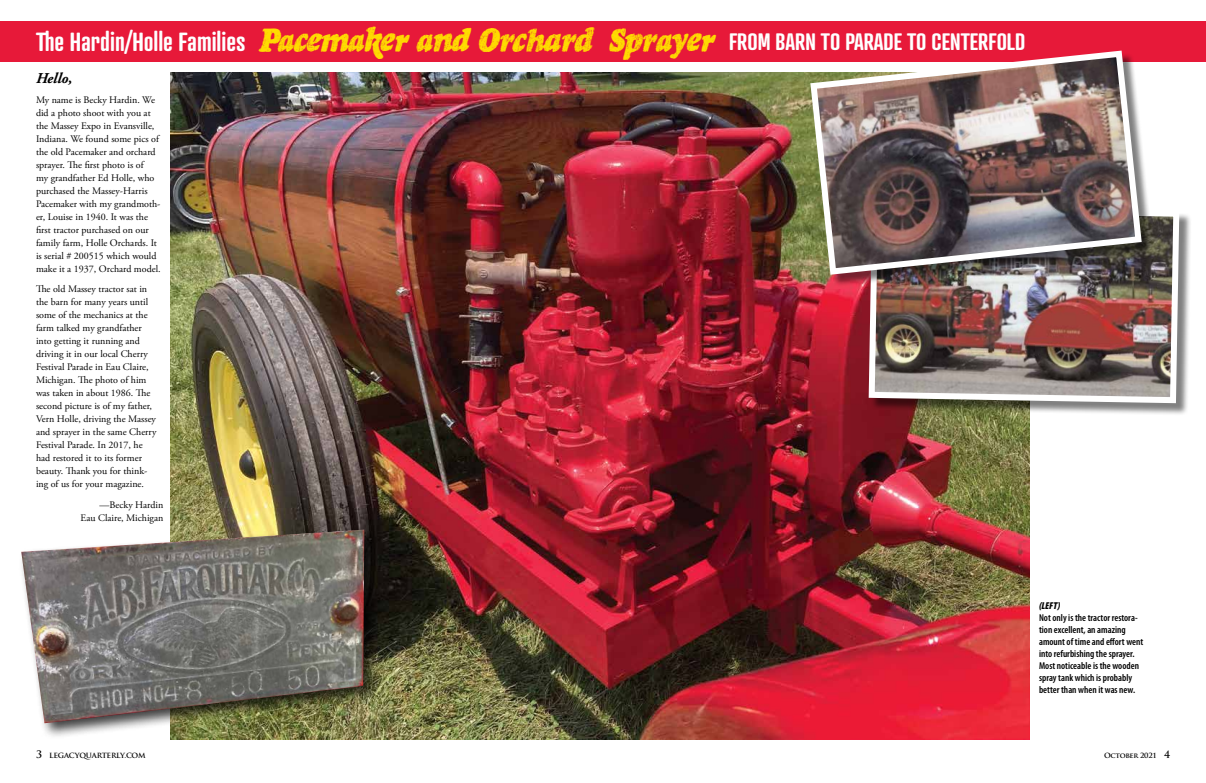
<style>
.page{position:relative;width:1206px;height:783px;background:#fff}
.page>*{position:absolute;margin:0;border:0;box-sizing:border-box;transform-origin:0 0}
.t1{font:600 23px "Atrament";color:#fff}
.t2{font:italic 700 15px "Adobe Garamond Pro";color:#000}
.t3{font:10px/13px "Adobe Garamond Pro";color:#000}
.t4{font:600 condensed 10px/12px "Myriad Pro";color:#000}
.t5{font:italic 900 condensed 10px "Myriad Pro";color:#000}
.t6{font:700 7px "Trajan Pro";letter-spacing:-.03em;color:#000;scale:1.04 1}
.s1{font-size:25.4px}
.s2{font-family:"Rinse";font-weight:400;font-size:34.3px;color:#fd0}
.s3{font-size:10px}
</style>
<div class="page">
<img style="left:171px;top:72px;width:858px;height:668px">
<div style="left:18px;top:526px;width:363px;height:213px;background:#000;opacity:.75"></div>
<img style="left:21px;top:530px;width:343px;height:193px">
<div style="left:870px;top:207px;width:322px;height:209px;background:#000;opacity:.5"></div>
<img style="left:866px;top:207px;width:316px;height:199px">
<div style="left:0;top:22px;width:1206px;height:40px;background:#e71939"></div>
<div style="left:812px;top:52px;width:342px;height:235px;background:#000;opacity:.5"></div>
<img style="left:807px;top:50px;width:338px;height:228px">
<h1 class="t1" style="left:36px;top:28px;width:991px"><span class="s1">The Hardin/Holle Families</span> <span class="s2">Pacemaker and Orchard Sprayer</span> FROM BARN TO PARADE TO CENTERFOLD</h1>
<h2 class="t2" style="left:36px;top:70px;width:38px">Hello,</h2>
<p class="t3" style="left:36px;top:94px;width:126px">My name is Becky Hardin. We did a photo shoot with you at the Massey Expo in Evansville,<br>Indiana. We found some pics of the old Pacemaker and orchard sprayer. The first photo is of<br>my grandfather Ed Holle, who purchased the Massey-Harris<br>Pacemaker with my grandmoth&shy;er, Louise in 1940. It was the first tractor purchased on our family farm, Holle Orchards. It is serial # 200515 which would make it a 1937, Orchard model.</p>
<p class="t3" style="left:36px;top:283px;width:122px">The old Massey tractor sat in the barn for many years until some of the mechanics at the farm talked my grandfather into getting it running and driving it in our local Cherry<br>Festival Parade in Eau Claire,<br>Michigan. The photo of him was taken in about 1986. The second picture is of my father,<br>Vern Holle, driving the Massey and sprayer in the same Cherry<br>Festival Parade. In 2017, he had restored it to its former beauty. Thank you for think&shy;ing of us for your magazine.</p>
<p class="t3" style="left:81px;top:498px;width:84px;text-align:right">—Becky Hardin<br>Eau Claire, Michigan</p>
<p class="t5" style="left:1039px;top:600px;width:23px">(LEFT)</p>
<p class="t4" style="left:1039px;top:612px;width:106px">Not only is the tractor restora&shy;tion excellent, an amazing amount of time and effort went into refurbishing the sprayer.<br>Most noticeable is the wooden spray tank which is probably better than when it was new.</p>
<p class="t6" style="left:36px;top:751px;width:107px"><span class="s3">3</span> LEGACYQUARTERLY.COM</p>
<p class="t6" style="left:1104px;top:751px;width:65px">October 2021 <span class="s3">4</span></p>
</div>
